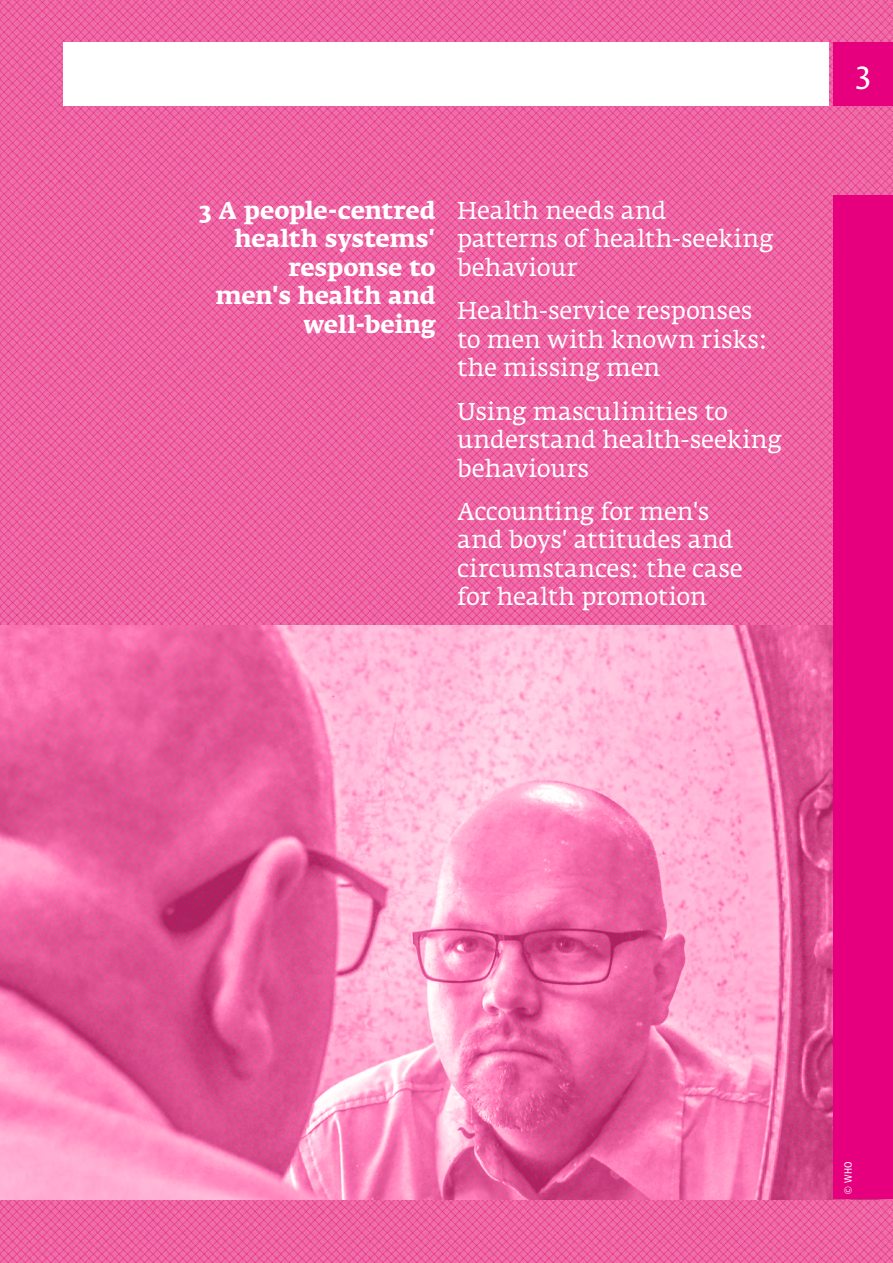
<style>
.page{position:relative;width:893px;height:1263px;background:#fff}
.page>*{position:absolute;margin:0;border:0;box-sizing:border-box;transform-origin:0 0}
.t1{font:31.5px "Fedra Serif A";color:#fff}
.t2{font:24px/28.5px "Fedra Serif A";letter-spacing:-.005em;color:#fff}
.t3{font:700 24px/28.5px "Fedra Serif A";color:#fff;text-align:right}
.t4{font:condensed 10.5px "Frutiger Neue LTW1 G";color:#fff}
</style>
<div class="page">
<img style="left:1px;top:0;width:892px;height:1263px">
<img style="left:1px;top:625px;width:832px;height:574px">
<img style="left:0;top:0;width:1px;height:1263px">
<div style="left:833px;top:43px;width:60px;height:63px;background:#e6007d"></div>
<div style="left:64px;top:43px;width:765px;height:63px;background:#fff"></div>
<div style="left:833px;top:196px;width:60px;height:1003px;background:#e6007d"></div>
<p class="t3" style="left:200px;top:196px;width:238px">3 A people-centred health systems' response to<br>men's health and well-being</p>
<p class="t2" style="left:457px;top:196px;width:318px">Health needs and patterns of health-seeking behaviour</p>
<p class="t2" style="left:457px;top:297px;width:313px">Health-service responses to men with known risks: the missing men</p>
<p class="t2" style="left:457px;top:397px;width:327px">Using masculinities to understand health-seeking behaviours</p>
<p class="t2" style="left:457px;top:497px;width:287px">Accounting for men's and boys' attitudes and circumstances: the case for health promotion</p>
<h1 class="t1" style="left:855px;top:55px;width:17px">3</h1>
<p class="t4" style="left:842px;top:1195px;width:35px;rotate:-90deg">© WHO</p>
</div>
